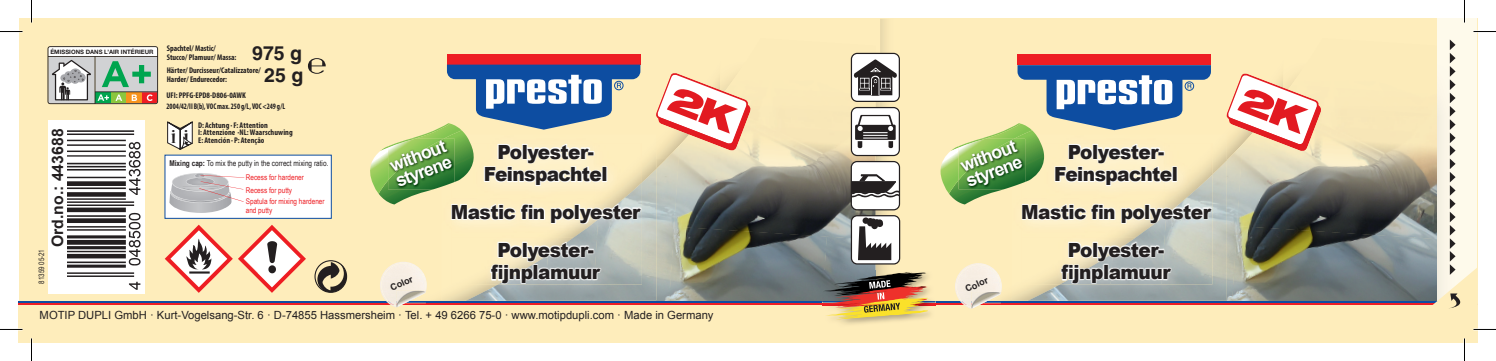
<style>
.page{position:relative;width:1496px;height:361px;background:#fff}
.page>*{position:absolute;margin:0;border:0;box-sizing:border-box;transform-origin:0 0}
.t1{font:700 condensed 21px "Nueva Std";color:#231f20}
.t2{font:900 19.5px/22.5px "Arial";letter-spacing:-.03em;color:#231f20;text-align:center;scale:.95 1}
.t3{font:700 19.5px "Helvetica";color:#231f20}
.t4{font:700 18px/16.5px "Arial";color:#fff}
.t5{font:700 15.75px "Arial";color:#231f20}
.t6{font:11.25px "Arial";color:#231f20}
.t7{font:700 9.15px "Arial";color:#231f20}
.t8{font:700 condensed 8.25px/7.6px "Myriad Pro";color:#231f20}
.t9{font:7.95px "Arial Narrow";color:#231f20}
.t10{font:7.8px/12.6px "Arial Narrow";color:#ee1d23}
.t11{font:7.5px "Arial Narrow";color:#231f20}
.t12{font:700 6px "Helvetica Neue";color:#231f20}
.s1{font-family:"Helvetica";font-stretch:normal;font-size:19.5px}
.s2{font-weight:700}
</style>
<div class="page">
<div style="left:19px;top:19px;width:1458px;height:323px;background:#feedbb"></div>
<img style="left:680px;top:116px;width:196px;height:120px">
<img style="left:618px;top:152px;width:62px;height:149px">
<img style="left:669px;top:226px;width:158px;height:75px">
<img style="left:824px;top:236px;width:52px;height:34px">
<img style="left:465px;top:300px;width:153px;height:1px">
<svg style="left:656px;top:72px;width:95px;height:80px"></svg>
<div style="left:447px;top:54px;width:193px;height:11px;background:#ee1d23"></div>
<img style="left:1027px;top:300px;width:154px;height:1px">
<div style="left:1017px;top:54px;width:194px;height:11px;background:#ee1d23"></div>
<div style="left:851px;top:107px;width:48px;height:48px;background:#fff;border-radius:6px"></div>
<div style="left:851px;top:107px;width:49px;height:49px;border:1px solid #231f20;border-radius:6px"></div>
<svg style="left:855px;top:115px;width:41px;height:34px"></svg>
<div style="left:851px;top:53px;width:48px;height:48px;background:#fff;border-radius:6px"></div>
<div style="left:851px;top:53px;width:49px;height:49px;border:1px solid #231f20;border-radius:6px"></div>
<svg style="left:854px;top:59px;width:43px;height:36px"></svg>
<div style="left:851px;top:216px;width:49px;height:48px;background:#fff;border-radius:6px"></div>
<div style="left:851px;top:215px;width:49px;height:49px;border:1px solid #231f20;border-radius:6px"></div>
<svg style="left:858px;top:217px;width:33px;height:43px"></svg>
<div style="left:851px;top:161px;width:48px;height:49px;background:#fff;border-radius:6px"></div>
<svg style="left:853px;top:175px;width:45px;height:23px"></svg>
<div style="left:851px;top:161px;width:49px;height:49px;border:1px solid #231f20;border-radius:6px"></div>
<hr style="left:19px;top:303px;width:1458px;height:2px;background:#ee1d23">
<div style="left:48px;top:120px;width:96px;height:173px;background:#fff"></div>
<hr style="left:19px;top:301px;width:1458px;height:1px;background:#0d4da1">
<svg style="left:381px;top:263px;width:45px;height:44px"></svg>
<svg style="left:956px;top:264px;width:45px;height:44px"></svg>
<img style="left:822px;top:270px;width:64px;height:31px">
<img style="left:822px;top:301px;width:114px;height:23px">
<img style="left:823px;top:272px;width:107px;height:47px">
<img style="left:67px;top:130px;width:73px;height:160px">
<img style="left:1012px;top:147px;width:213px;height:153px">
<img style="left:1029px;top:160px;width:196px;height:140px">
<img style="left:1022px;top:194px;width:139px;height:43px">
<img style="left:1022px;top:237px;width:88px;height:47px">
<img style="left:1161px;top:174px;width:51px;height:110px">
<img style="left:1110px;top:214px;width:56px;height:70px">
<img style="left:1060px;top:253px;width:53px;height:31px">
<svg style="left:940px;top:65px;width:271px;height:129px"></svg>
<img style="left:959px;top:139px;width:66px;height:50px">
<img style="left:959px;top:139px;width:55px;height:41px">
<img style="left:442px;top:152px;width:214px;height:148px">
<img style="left:467px;top:169px;width:189px;height:131px">
<img style="left:451px;top:204px;width:143px;height:33px">
<img style="left:640px;top:152px;width:2px;height:30px">
<img style="left:451px;top:237px;width:95px;height:47px">
<img style="left:594px;top:182px;width:48px;height:102px">
<img style="left:546px;top:219px;width:52px;height:65px">
<img style="left:498px;top:255px;width:50px;height:29px">
<svg style="left:370px;top:65px;width:270px;height:139px"></svg>
<img style="left:388px;top:139px;width:67px;height:50px">
<img style="left:388px;top:139px;width:55px;height:41px">
<svg style="left:308px;top:58px;width:18px;height:16px"></svg>
<svg style="left:165px;top:225px;width:141px;height:68px"></svg>
<div style="left:314px;top:260px;width:33px;height:33px;border:1px solid #231f20;border-radius:50%"></div>
<svg style="left:317px;top:262px;width:30px;height:30px"></svg>
<div style="left:165px;top:155px;width:166px;height:63px;background:#fff"></div>
<img style="left:169px;top:196px;width:63px;height:17px">
<img style="left:170px;top:201px;width:60px;height:2px">
<svg style="left:172px;top:173px;width:72px;height:29px"></svg>
<svg style="left:48px;top:46px;width:110px;height:58px;background:#b3bdb0"></svg>
<svg style="left:167px;top:121px;width:26px;height:28px"></svg>
<hr style="left:0;top:328px;width:22px;height:2px;background:#fff">
<hr style="left:1463px;top:338px;width:2px;height:23px;background:#fff">
<svg style="left:0;top:31px;width:22px;height:1px"></svg>
<svg style="left:0;top:329px;width:22px;height:1px"></svg>
<svg style="left:31px;top:0;width:1px;height:22px"></svg>
<svg style="left:31px;top:338px;width:1px;height:23px"></svg>
<svg style="left:1225px;top:0;width:271px;height:330px"></svg>
<svg style="left:1464px;top:338px;width:1px;height:23px"></svg>
<p class="t12" style="left:50px;top:48px;width:105px">ÉMISSIONS DANS L’AIR INTÉRIEUR</p>
<p class="t8" style="left:167px;top:43px;width:137px;line-height:9px">Spachtel/ Mastic/<br>Stucco/ Plamuur/ Massa: <span class="s1">975 g</span></p>
<p class="t8" style="left:167px;top:66px;width:96px;line-height:9px">Härter/ Durcisseur/Catalizzatore/<br>Harder/ Endurecedor:</p>
<h2 class="t3" style="left:264px;top:64px;width:41px">25 g</h2>
<p class="t8" style="left:166px;top:89px;width:120px;line-height:10.9px">UFI: PPFG-EPD8-D806-0AWK<br>2004/42/II B(b), VOC max. 250 g/L, VOC &lt;249 g/L</p>
<p class="t8" style="left:198px;top:121px;width:96px">D: Achtung · F: Attention<br>I: Attenzione ·NL: Waarschuwing<br>E: Atención · P: Atenção</p>
<h3 class="t5" style="left:47px;top:247px;width:120px;rotate:-90deg">Ord.no.: 443688</h3>
<h1 class="t1" style="left:171px;top:127px;width:19px">i i</h1>
<h3 class="t4" style="left:388px;top:159px;width:60px;rotate:-21deg">without styrene</h3>
<h3 class="t4" style="left:958px;top:159px;width:60px;rotate:-21deg">without styrene</h3>
<h2 class="t2" style="left:484px;top:140px;width:132px">Polyester-<br>Feinspachtel</h2>
<h2 class="t2" style="left:451px;top:192px;width:201px;line-height:38.2px">Mastic fin polyester<br>Polyester-</h2>
<h2 class="t2" style="left:491px;top:260px;width:116px">fijnplamuur</h2>
<h2 class="t2" style="left:1054px;top:140px;width:132px">Polyester-<br>Feinspachtel</h2>
<h2 class="t2" style="left:1021px;top:192px;width:201px;line-height:38.2px">Mastic fin polyester<br>Polyester-</h2>
<h2 class="t2" style="left:1062px;top:260px;width:116px">fijnplamuur</h2>
<p class="t9" style="left:169px;top:157px;width:161px"><span class="s2">Mixing cap:</span> To mix the putty in the correct mixing ratio.</p>
<p class="t10" style="left:246px;top:171px;width:60px">Recess for hardener<br>Recess for putty</p>
<p class="t10" style="left:246px;top:197px;width:80px;line-height:8.2px">Spatula for mixing hardener and putty</p>
<p class="t11" style="left:36px;top:283px;width:36px;rotate:-90deg">81359 05-21</p>
<h3 class="t6" style="left:40px;top:307px;width:675px">MOTIP DUPLI GmbH · Kurt-Vogelsang-Str. 6 · D-74855 Hassmersheim · Tel. + 49 6266 75-0 · www.motipdupli.com · Made in Germany</h3>
<p class="t7" style="left:388px;top:282px;width:25px;rotate:-24deg">Color</p>
<p class="t7" style="left:963px;top:283px;width:25px;rotate:-24deg">Color</p>
</div>
